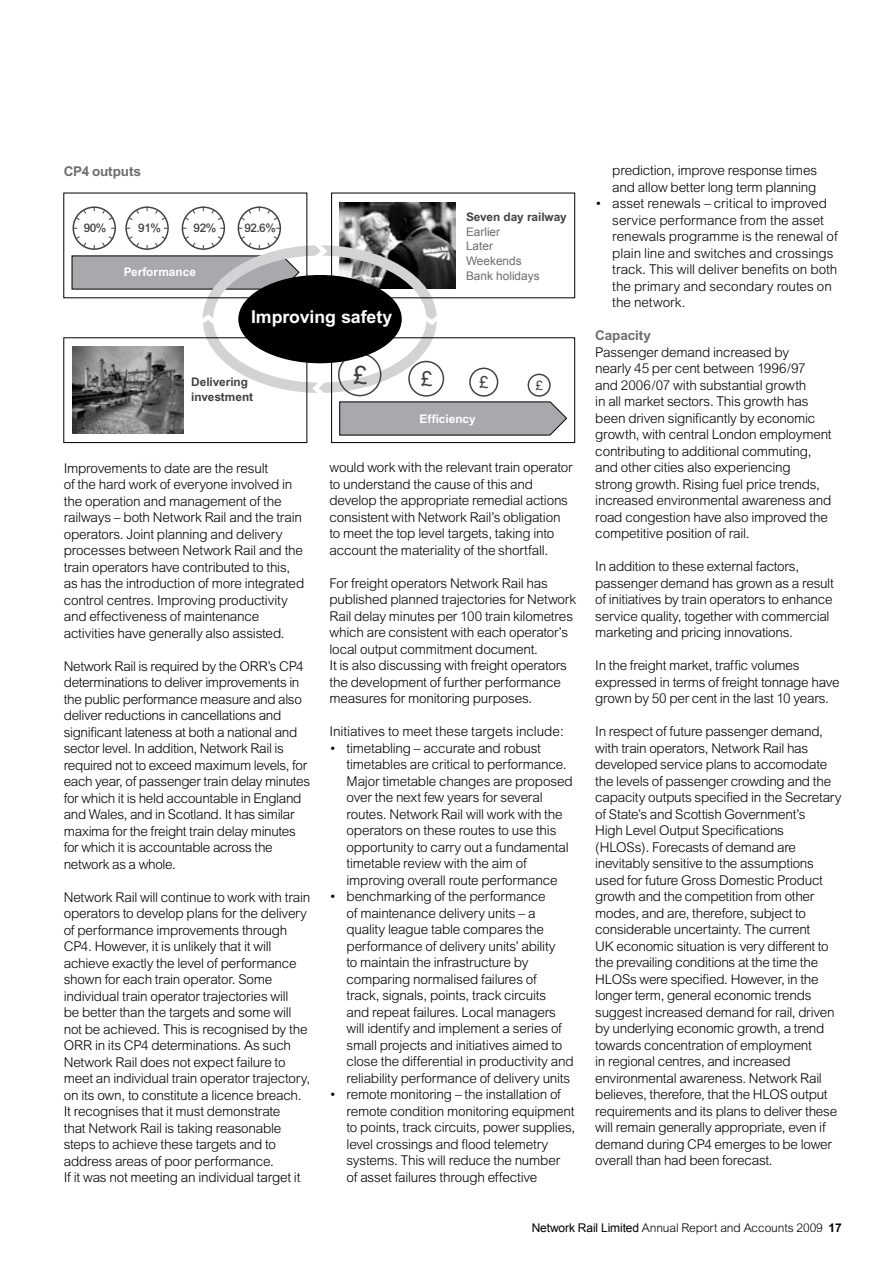
<style>
.page{position:relative;width:893px;height:1263px;background:#fff}
.page>*{position:absolute;margin:0;border:0;box-sizing:border-box;transform-origin:0 0}
.t1{font:25.2px "Arial";color:#414042}
.t2{font:20.55px "Arial";color:#414042}
.t3{font:700 17.7px "Arial";color:#fff}
.t4{font:16.5px "Arial";color:#414042}
.t5{font:300 13.5px/16.5px "Arial";letter-spacing:-.015em;color:#000}
.t6{font:700 13.5px "Arial";letter-spacing:-.01em;color:#6d6e71}
.t7{font:12.9px "Arial";color:#414042}
.t8{font:300 12px "Arial";letter-spacing:-.01em;color:#000}
.t9{font:700 11.85px/14.9px "Arial";color:#414042}
.t10{font:11.85px/14.9px "Arial";color:#6d6e71}
.t11{font:700 11.85px "Arial";color:#fff}
.t12{font:500 11.85px "Arial";letter-spacing:-.04em;color:#414042}
.s1{font-weight:400}
.s2{font-weight:700}
</style>
<div class="page">
<img style="left:340px;top:202px;width:116px;height:87px">
<div style="left:238px;top:206px;width:43px;height:44px;border:1px solid #414042;border-radius:50%"></div>
<hr style="left:259px;top:208px;width:1px;height:41px;background:#414042">
<hr style="left:239px;top:228px;width:41px;height:1px;background:#414042">
<svg style="left:240px;top:209px;width:38px;height:38px"></svg>
<div style="left:242px;top:211px;width:34px;height:34px;background:#fff;border-radius:50%"></div>
<div style="left:182px;top:206px;width:43px;height:44px;border:1px solid #414042;border-radius:50%"></div>
<hr style="left:203px;top:208px;width:1px;height:41px;background:#414042">
<hr style="left:183px;top:228px;width:41px;height:1px;background:#414042">
<svg style="left:184px;top:209px;width:38px;height:38px"></svg>
<div style="left:186px;top:211px;width:34px;height:34px;background:#fff;border-radius:50%"></div>
<div style="left:125px;top:206px;width:44px;height:44px;border:1px solid #414042;border-radius:50%"></div>
<hr style="left:147px;top:208px;width:1px;height:41px;background:#414042">
<hr style="left:126px;top:228px;width:42px;height:1px;background:#414042">
<svg style="left:128px;top:209px;width:38px;height:38px"></svg>
<div style="left:130px;top:211px;width:34px;height:34px;background:#fff;border-radius:50%"></div>
<div style="left:73px;top:206px;width:43px;height:44px;border:1px solid #414042;border-radius:50%"></div>
<hr style="left:94px;top:208px;width:1px;height:41px;background:#414042">
<hr style="left:74px;top:228px;width:41px;height:1px;background:#414042">
<svg style="left:75px;top:209px;width:38px;height:38px"></svg>
<div style="left:77px;top:211px;width:34px;height:34px;background:#fff;border-radius:50%"></div>
<svg style="left:71px;top:255px;width:229px;height:35px;background:#a4a6a9"></svg>
<div style="left:203px;top:245px;width:234px;height:148px;border:10px solid #d1d3d4;border-radius:50%"></div>
<svg style="left:202px;top:311px;width:14px;height:22px"></svg>
<svg style="left:424px;top:307px;width:13px;height:21px"></svg>
<svg style="left:307px;top:235px;width:24px;height:32px"></svg>
<svg style="left:309px;top:382px;width:22px;height:11px"></svg>
<div style="left:331px;top:193px;width:244px;height:105px;border:1px solid #000"></div>
<div style="left:64px;top:337px;width:243px;height:106px;border:1px solid #000"></div>
<div style="left:331px;top:337px;width:244px;height:106px;border:1px solid #000"></div>
<svg style="left:339px;top:401px;width:229px;height:35px;background:#a1a3a5"></svg>
<div style="left:338px;top:353px;width:43px;height:43px;border:1px solid #414042;border-radius:50%"></div>
<div style="left:408px;top:361px;width:36px;height:36px;border:1px solid #414042;border-radius:50%"></div>
<div style="left:469px;top:368px;width:29px;height:29px;border:1px solid #414042;border-radius:50%"></div>
<div style="left:528px;top:374px;width:23px;height:23px;border:1px solid #414042;border-radius:50%"></div>
<div style="left:238px;top:275px;width:164px;height:88px;background:#000;border-radius:50%"></div>
<img style="left:72px;top:346px;width:111px;height:88px">
<p class="t6" style="left:64px;top:163px;width:79px">CP4 outputs</p>
<p class="t12" style="left:84px;top:221px;width:24px">90%</p>
<p class="t12" style="left:138px;top:221px;width:24px">91%</p>
<p class="t12" style="left:194px;top:221px;width:24px">92%</p>
<p class="t12" style="left:244px;top:221px;width:33px">92.6%</p>
<p class="t11" style="left:124px;top:265px;width:74px">Performance</p>
<h3 class="t3" style="left:251px;top:306px;width:143px">Improving safety</h3>
<p class="t9" style="left:466px;top:209px;width:102px">Seven day railway</p>
<p class="t10" style="left:466px;top:224px;width:75px">Earlier<br>Later<br>Weekends<br>Bank holidays</p>
<p class="t9" style="left:191px;top:374px;width:63px">Delivering investment</p>
<p class="t5" style="left:64px;top:459px;width:242px">Improvements to date are the result<br>of the hard work of everyone involved in the operation and management of the railways – both Network Rail and the train operators. Joint planning and delivery processes between Network Rail and the train operators have contributed to this, as has the introduction of more integrated control centres. Improving productivity and effectiveness of maintenance activities have generally also assisted.</p>
<p class="t5" style="left:64px;top:657px;width:248px">Network Rail is required by the ORR’s CP4 determinations to deliver improvements in the public performance measure and also deliver reductions in cancellations and significant lateness at both a national and sector level. In addition, Network Rail is required not to exceed maximum levels, for each year, of passenger train delay minutes for which it is held accountable in England and Wales, and in Scotland. It has similar maxima for the freight train delay minutes for which it is accountable across the network as a whole.</p>
<p class="t5" style="left:64px;top:888px;width:248px">Network Rail will continue to work with train operators to develop plans for the delivery of performance improvements through CP4. However, it is unlikely that it will achieve exactly the level of performance shown for each train operator. Some individual train operator trajectories will<br>be better than the targets and some will not be achieved. This is recognised by the ORR in its CP4 determinations. As such Network Rail does not expect failure to meet an individual train operator trajectory, on its own, to constitute a licence breach.<br>It recognises that it must demonstrate<br>that Network Rail is taking reasonable steps to achieve these targets and to address areas of poor performance.<br>If it was not meeting an individual target it</p>
<h1 class="t1" style="left:353px;top:359px;width:15px">£</h1>
<h2 class="t2" style="left:421px;top:366px;width:13px">£</h2>
<p class="t4" style="left:480px;top:372px;width:11px">£</p>
<p class="t7" style="left:536px;top:377px;width:9px">£</p>
<p class="t11" style="left:420px;top:412px;width:58px">Efficiency</p>
<p class="t5" style="left:330px;top:459px;width:245px">would work with the relevant train operator to understand the cause of this and develop the appropriate remedial actions consistent with Network Rail’s obligation to meet the top level targets, taking into account the materiality of the shortfall.</p>
<p class="t5" style="left:330px;top:575px;width:248px">For freight operators Network Rail has published planned trajectories for Network Rail delay minutes per 100 train kilometres which are consistent with each operator’s local output commitment document.<br>It is also discussing with freight operators the development of further performance measures for monitoring purposes.</p>
<p class="t5" style="left:330px;top:723px;width:236px">Initiatives to meet these targets include:</p>
<p class="t5" style="left:347px;top:740px;width:228px;text-indent:-17px">• timetabling – accurate and robust timetables are critical to performance.<br>Major timetable changes are proposed over the next few years for several routes. Network Rail will work with the operators on these routes to use this opportunity to carry out a fundamental timetable review with the aim of improving overall route performance</p>
<p class="t5" style="left:347px;top:888px;width:229px;text-indent:-17px">• benchmarking of the performance<br>of maintenance delivery units – a quality league table compares the performance of delivery units’ ability<br>to maintain the infrastructure by comparing normalised failures of<br>track, signals, points, track circuits<br>and repeat failures. Local managers will identify and implement a series of small projects and initiatives aimed to close the differential in productivity and reliability performance of delivery units</p>
<p class="t5" style="left:347px;top:1086px;width:230px;text-indent:-17px">• remote monitoring – the installation of remote condition monitoring equipment to points, track circuits, power supplies, level crossings and flood telemetry systems. This will reduce the number<br>of asset failures through effective</p>
<p class="t5" style="left:612px;top:162px;width:206px">prediction, improve response times and allow better long term planning</p>
<p class="t5" style="left:612px;top:195px;width:227px;text-indent:-17px">• asset renewals – critical to improved service performance from the asset renewals programme is the renewal of plain line and switches and crossings track. This will deliver benefits on both the primary and secondary routes on the network.</p>
<p class="t6" style="left:595px;top:328px;width:57px">Capacity</p>
<p class="t5" style="left:595px;top:344px;width:238px">Passenger demand increased by<br>nearly 45 per cent between 1996/97 and 2006/07 with substantial growth<br>in all market sectors. This growth has been driven significantly by economic growth, with central London employment contributing to additional commuting, and other cities also experiencing<br>strong growth. Rising fuel price trends, increased environmental awareness and road congestion have also improved the competitive position of rail.</p>
<p class="t5" style="left:595px;top:558px;width:240px">In addition to these external factors, passenger demand has grown as a result of initiatives by train operators to enhance service quality, together with commercial marketing and pricing innovations.</p>
<p class="t5" style="left:595px;top:657px;width:246px">In the freight market, traffic volumes expressed in terms of freight tonnage have grown by 50 per cent in the last 10 years.</p>
<p class="t5" style="left:595px;top:723px;width:248px">In respect of future passenger demand, with train operators, Network Rail has developed service plans to accomodate the levels of passenger crowding and the capacity outputs specified in the Secretary of State’s and Scottish Government’s<br>High Level Output Specifications (HLOSs). Forecasts of demand are inevitably sensitive to the assumptions used for future Gross Domestic Product growth and the competition from other modes, and are, therefore, subject to considerable uncertainty. The current<br>UK economic situation is very different to the prevailing conditions at the time the HLOSs were specified. However, in the longer term, general economic trends suggest increased demand for rail, driven by underlying economic growth, a trend towards concentration of employment<br>in regional centres, and increased environmental awareness. Network Rail believes, therefore, that the HLOS output requirements and its plans to deliver these will remain generally appropriate, even if demand during CP4 emerges to be lower overall than had been forecast.</p>
<p class="t8" style="left:532px;top:1221px;width:312px"><span class="s1">Network Rail Limited</span> Annual Report and Accounts 2009 <span class="s2">17</span></p>
</div>
